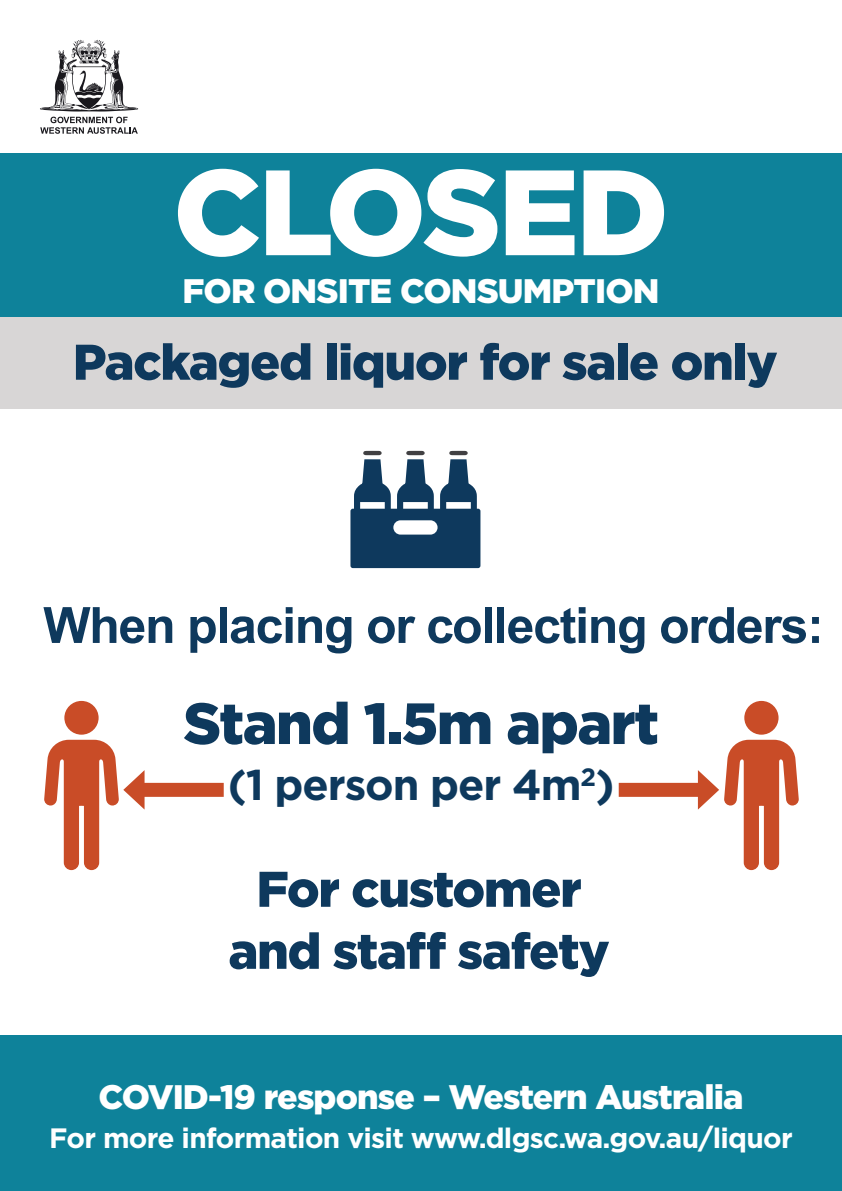
<style>
.page{position:relative;width:842px;height:1191px;background:#fff}
.page>*{position:absolute;margin:0;border:0;box-sizing:border-box;transform-origin:0 0}
.t1{font:900 121px "Gotham";letter-spacing:-.025em;color:#fff}
.t2{font:900 58px "Gotham";letter-spacing:-.025em;color:#0e395d}
.t3{font:900 50px/62px "Gotham";letter-spacing:-.025em;color:#0e395d;text-align:center}
.t4{font:700 50px "Arial";letter-spacing:-.025em;color:#0e395d}
.t5{font:700 43px "Gotham";letter-spacing:-.025em;color:#0e395d}
.t6{font:900 34px "Gotham";letter-spacing:-.025em;color:#fff}
.t7{font:700 28px "Gotham";letter-spacing:-.025em;color:#fff}
</style>
<div class="page">
<svg style="left:40px;top:40px;width:98px;height:94px"></svg>
<div style="left:0;top:153px;width:842px;height:164px;background:#0e829a"></div>
<div style="left:0;top:317px;width:842px;height:91px;background:#d8d6d6"></div>
<div style="left:0;top:1036px;width:842px;height:155px;background:#0e829a"></div>
<div style="left:137px;top:783px;width:87px;height:14px;background:#c94c27"></div>
<div style="left:64px;top:701px;width:35px;height:33px;background:#c94c27;border-radius:50%"></div>
<svg style="left:44px;top:739px;width:101px;height:131px"></svg>
<div style="left:744px;top:701px;width:34px;height:33px;background:#c94c27;border-radius:50%"></div>
<svg style="left:350px;top:451px;width:130px;height:117px"></svg>
<div style="left:619px;top:783px;width:87px;height:14px;background:#c94c27"></div>
<svg style="left:698px;top:739px;width:101px;height:131px"></svg>
<h1 class="t1" style="left:173px;top:129px;width:497px">CLOSED</h1>
<p class="t6" style="left:182px;top:268px;width:479px">FOR ONSITE CONSUMPTION</p>
<h3 class="t3" style="left:73px;top:330px;width:706px">Packaged liquor for sale only</h3>
<h3 class="t4" style="left:43px;top:590px;width:782px">When placing or collecting orders:</h3>
<h2 class="t2" style="left:183px;top:683px;width:477px">Stand 1.5m apart</h2>
<p class="t5" style="left:228px;top:756px;width:389px">(1 person per 4m<sup>2</sup>)</p>
<h3 class="t3" style="left:228px;top:857px;width:383px">For customer and staff safety</h3>
<p class="t6" style="left:98px;top:1073px;width:646px">COVID-19 response – Western Australia</p>
<p class="t7" style="left:49px;top:1119px;width:745px">For more information visit www.dlgsc.wa.gov.au/liquor</p>
</div>
